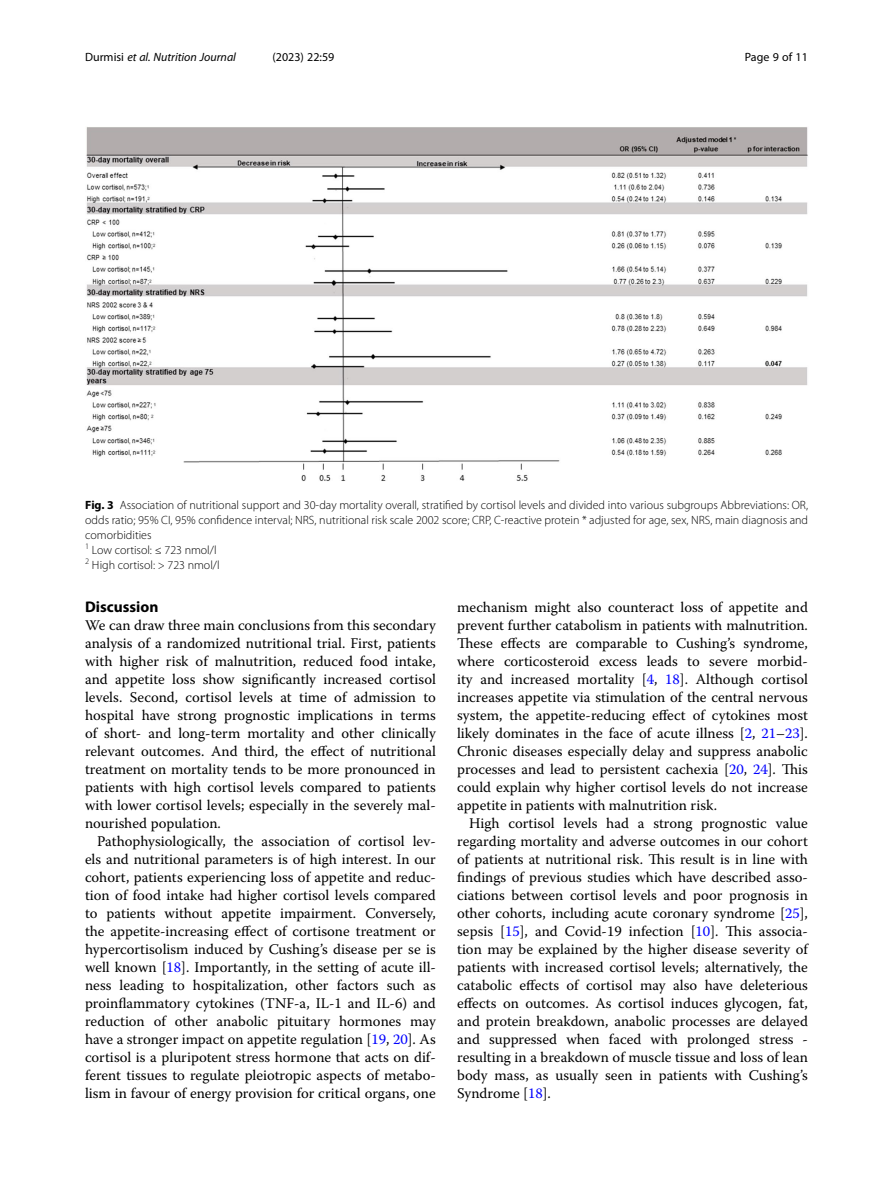
<style>
.page{position:relative;width:893px;height:1191px;background:#fff}
.page>*{position:absolute;margin:0;border:0;box-sizing:border-box;transform-origin:0 0}
.Head_1{font:700 15.45px "Myriad Pro";color:#000}
.Body_Text_Indent{font:14.7px/18px "Warnock Pro";color:#000;text-align:justify}
.Body_Text{font:14.7px/18px "Warnock Pro";color:#000;text-align:justify}
.Figure_Caption{font:300 12px/15px "Myriad Pro";color:#000;text-align:justify}
.t1{font:italic 12px "Myriad Pro";color:#000}
.t2{font:12px "Myriad Pro";color:#000}
.s1{font-style:normal}
.s2{font-weight:700}
.s3{color:#00f}
</style>
<div class="page">
<img style="left:86px;top:127px;width:722px;height:354px">
<p class="t1" style="left:85px;top:50px;width:152px"><span class="s1">Durmisi</span> et al. Nutrition Journal</p>
<p class="t2" style="left:272px;top:50px;width:63px">(2023) 22:59</p>
<p class="t2" style="left:745px;top:50px;width:65px">Page 9 of 11</p>
<p class="Figure_Caption" style="left:85px;top:497px;width:724px"><span class="s2">Fig. 3</span> Association of nutritional support and 30-day mortality overall, stratified by cortisol levels and divided into various subgroups Abbreviations: OR, odds ratio; 95% CI, 95% confidence interval; NRS, nutritional risk scale 2002 score; CRP, C-reactive protein * adjusted for age, sex, NRS, main diagnosis and comorbidities</p>
<p class="Figure_Caption" style="left:85px;top:542px;width:133px"><sup>1</sup> Low cortisol: ≤ 723 nmol/l</p>
<p class="Figure_Caption" style="left:85px;top:557px;width:136px"><sup>2</sup> High cortisol: &gt; 723 nmol/l</p>
<p class="Head_1" style="left:85px;top:597px;width:75px">Discussion</p>
<p class="Body_Text" style="left:85px;top:616px;width:352px">We can draw three main conclusions from this secondary analysis of a randomized nutritional trial. First, patients with higher risk of malnutrition, reduced food intake, and appetite loss show significantly increased cortisol levels. Second, cortisol levels at time of admission to hospital have strong prognostic implications in terms of short- and long-term mortality and other clinically relevant outcomes. And third, the effect of nutritional treatment on mortality tends to be more pronounced in patients with high cortisol levels compared to patients with lower cortisol levels; especially in the severely mal&shy;nourished population.</p>
<p class="Body_Text_Indent" style="left:85px;top:832px;width:352px;text-indent:12px">Pathophysiologically, the association of cortisol lev&shy;els and nutritional parameters is of high interest. In our cohort, patients experiencing loss of appetite and reduc&shy;tion of food intake had higher cortisol levels compared to patients without appetite impairment. Conversely, the appetite-increasing effect of cortisone treatment or hypercortisolism induced by Cushing’s disease per se is well known [<span class="s3">18</span>]. Importantly, in the setting of acute ill&shy;ness leading to hospitalization, other factors such as proinflammatory cytokines (TNF-a, IL-1 and IL-6) and reduction of other anabolic pituitary hormones may have a stronger impact on appetite regulation [<span class="s3">19</span>, <span class="s3">20</span>]. As cortisol is a pluripotent stress hormone that acts on dif&shy;ferent tissues to regulate pleiotropic aspects of metabo&shy;lism in favour of energy provision for critical organs, one</p>
<p class="Body_Text_Indent" style="left:457px;top:598px;width:352px">mechanism might also counteract loss of appetite and prevent further catabolism in patients with malnutrition.<br>These effects are comparable to Cushing’s syndrome, where corticosteroid excess leads to severe morbid&shy;ity and increased mortality [<span class="s3">4</span>, <span class="s3">18</span>]. Although cortisol increases appetite via stimulation of the central nervous system, the appetite-reducing effect of cytokines most likely dominates in the face of acute illness [<span class="s3">2</span>, <span class="s3">21</span>–<span class="s3">23</span>].<br>Chronic diseases especially delay and suppress anabolic processes and lead to persistent cachexia [<span class="s3">20</span>, <span class="s3">24</span>]. This could explain why higher cortisol levels do not increase appetite in patients with malnutrition risk.</p>
<p class="Body_Text_Indent" style="left:457px;top:814px;width:352px;text-indent:12px">High cortisol levels had a strong prognostic value regarding mortality and adverse outcomes in our cohort of patients at nutritional risk. This result is in line with findings of previous studies which have described asso&shy;ciations between cortisol levels and poor prognosis in other cohorts, including acute coronary syndrome [<span class="s3">25</span>], sepsis [<span class="s3">15</span>], and Covid-19 infection [<span class="s3">10</span>]. This associa&shy;tion may be explained by the higher disease severity of patients with increased cortisol levels; alternatively, the catabolic effects of cortisol may also have deleterious effects on outcomes. As cortisol induces glycogen, fat, and protein breakdown, anabolic processes are delayed and suppressed when faced with prolonged stress - resulting in a breakdown of muscle tissue and loss of lean body mass, as usually seen in patients with Cushing’s Syndrome [<span class="s3">18</span>].</p>
</div>
